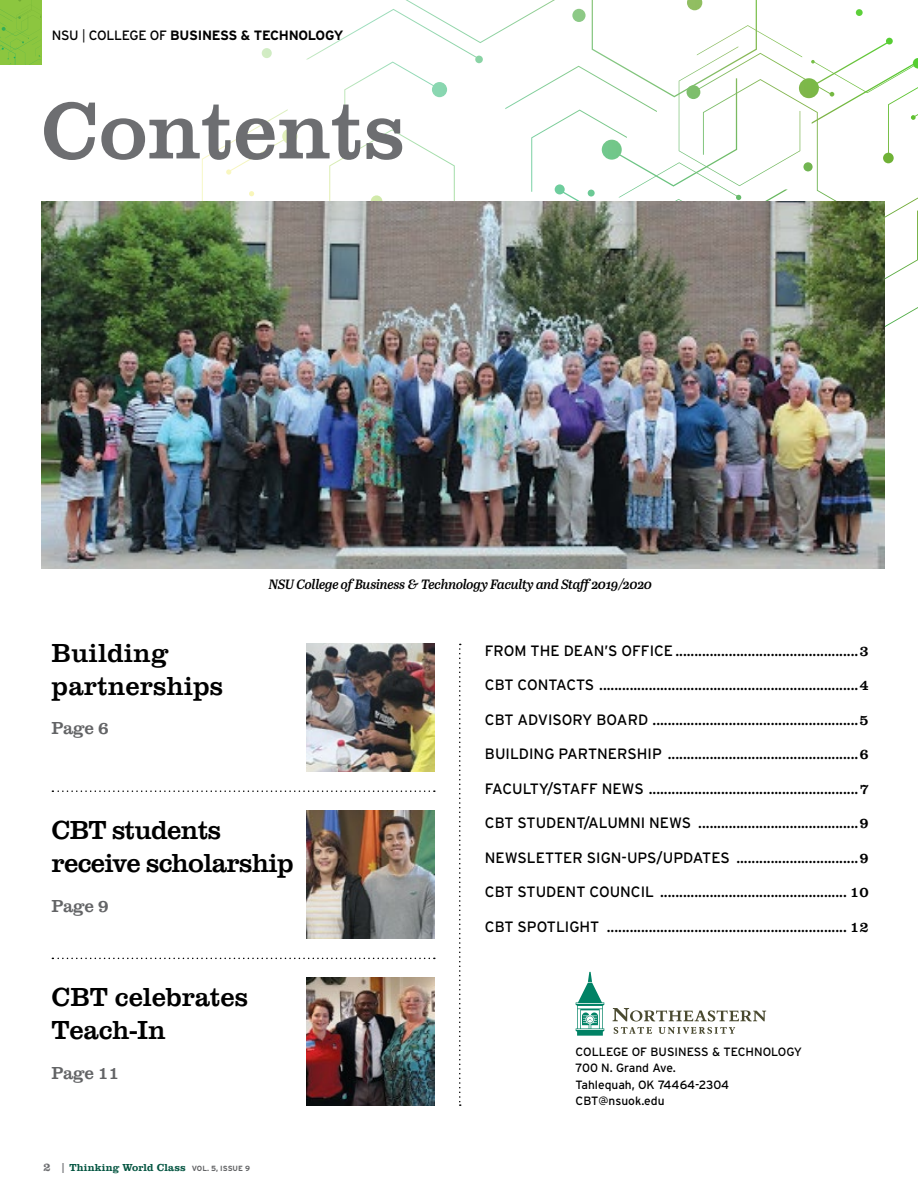
<style>
.page{position:relative;width:918px;height:1188px;background:#fff}
.page>*{position:absolute;margin:0;border:0;box-sizing:border-box;transform-origin:0 0}
.H2_Contents{font:82.5px "Clarendon URW";color:#6d6e71}
.H3_contents_-_main_a{font:27px/33px "Clarendon URW";letter-spacing:-.015em;color:#000}
.P_contents_main_arti{font:18px "Clarendon URW";letter-spacing:-.02em;color:#636466}
.contents_sections_pa{font:15px "Interstate";color:#000}
.contents_sections_pa-2{font:15px "Interstate";letter-spacing:-.02em;color:#000}
.Factuly_Staff_photo{font:italic 600 13.5px "Abril Text";letter-spacing:-.02em;color:#000}
.t1{font:700 13.5px "Interstate";letter-spacing:-.02em;color:#000}
.CBT_address{font:12px/16.5px "Interstate";color:#000}
.t2{font:500 10.5px "Clarendon URW";letter-spacing:.015em;color:#045541}
.s1{font-weight:400}
.s2{font-weight:300}
.s3{font-size:12px;color:#6d6e71}
.s4{font-weight:300;font-size:12px;color:#6d6e71}
.s5{font-family:"Interstate";font-weight:700;font-size:7.5px;color:#636466}
.s6{font-family:"Clarendon URW"}
</style>
<div class="page">
<img style="left:41px;top:202px;width:844px;height:366px">
<img style="left:307px;top:644px;width:128px;height:128px">
<img style="left:307px;top:811px;width:128px;height:128px">
<img style="left:307px;top:978px;width:128px;height:128px">
<svg style="left:576px;top:972px;width:28px;height:64px"></svg>
<svg style="left:613px;top:1008px;width:153px;height:26px"></svg>
<svg style="left:0;top:0;width:42px;height:65px"></svg>
<svg style="left:459px;top:644px;width:2px;height:462px"></svg>
<svg style="left:52px;top:790px;width:383px;height:2px"></svg>
<svg style="left:52px;top:958px;width:383px;height:1px"></svg>
<p class="t1" style="left:52px;top:27px;width:293px"><span class="s1">NSU</span> <span class="s2">|</span> <span class="s1">COLLEGE OF</span> BUSINESS &amp; TECHNOLOGY</p>
<h2 class="H2_Contents" style="left:41px;top:69px;width:365px">Contents</h2>
<p class="Factuly_Staff_photo" style="left:268px;top:574px;width:385px">NSU College of Business &amp; Technology Faculty and Staff2019/2020</p>
<h3 class="H3_contents_-_main_a" style="left:52px;top:634px;width:173px">Building partnerships</h3>
<p class="P_contents_main_arti" style="left:52px;top:715px;width:59px">Page 6</p>
<h3 class="H3_contents_-_main_a" style="left:52px;top:812px;width:244px">CBT students receive scholarship</h3>
<p class="P_contents_main_arti" style="left:52px;top:892px;width:59px">Page 9</p>
<h3 class="H3_contents_-_main_a" style="left:52px;top:979px;width:198px">CBT celebrates<br>Teach-In</h3>
<p class="P_contents_main_arti" style="left:52px;top:1059px;width:70px">Page 11</p>
<p class="t2" style="left:43px;top:1159px;width:208px"><span class="s3">2</span> <span class="s4">|</span> Thinking World Class <span class="s5">VOL. 5, ISSUE 9</span></p>
<p class="contents_sections_pa" style="left:485px;top:641px;width:386px">FROM THE DEAN’S OFFICE................................................<span class="s6">3</span></p>
<p class="contents_sections_pa-2" style="left:485px;top:676px;width:386px">CBT CONTACTS ....................................................................<span class="s6">4</span></p>
<p class="contents_sections_pa" style="left:485px;top:710px;width:386px">CBT ADVISORY BOARD ......................................................<span class="s6">5</span></p>
<p class="contents_sections_pa" style="left:485px;top:745px;width:386px">BUILDING PARTNERSHIP ..................................................<span class="s6">6</span></p>
<p class="contents_sections_pa" style="left:485px;top:779px;width:386px">FACULTY/STAFF NEWS .......................................................<span class="s6">7</span></p>
<p class="contents_sections_pa" style="left:485px;top:814px;width:386px">CBT STUDENT/ALUMNI NEWS ..........................................<span class="s6">9</span></p>
<p class="contents_sections_pa" style="left:485px;top:848px;width:386px">NEWSLETTER SIGN-UPS/UPDATES ................................<span class="s6">9</span></p>
<p class="contents_sections_pa" style="left:485px;top:883px;width:386px">CBT STUDENT COUNCIL ................................................. <span class="s6">10</span></p>
<p class="contents_sections_pa" style="left:485px;top:917px;width:386px">CBT SPOTLIGHT ............................................................... <span class="s6">12</span></p>
<p class="CBT_address" style="left:576px;top:1043px;width:228px">COLLEGE OF BUSINESS &amp; TECHNOLOGY<br>700 N. Grand Ave.<br>Tahlequah, OK 74464-2304<br>CBT@nsuok.edu</p>
</div>
